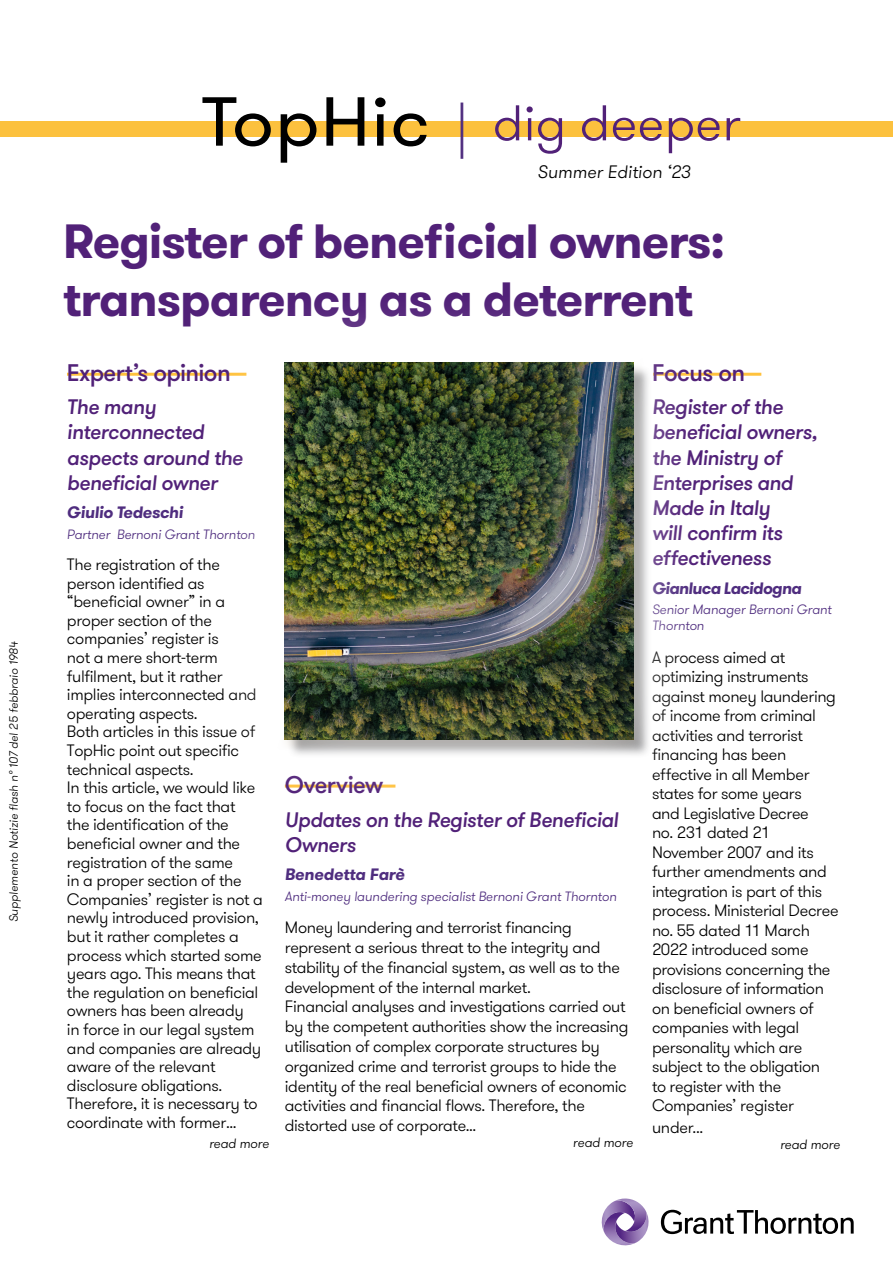
<style>
.page{position:relative;width:893px;height:1263px;background:#fff}
.page>*{position:absolute;margin:0;border:0;box-sizing:border-box;transform-origin:0 0}
.t1{font:300 50.1px "GT Walsheim Pro";letter-spacing:.005em;color:#512178}
.t2{font:700 48px/57.6px "GT Walsheim Pro";letter-spacing:-.02em;color:#512178}
.t3{font:500 24px "GT Walsheim Pro Combined";letter-spacing:-.025em;color:#512178}
.t4{font:italic 21px/25.2px "GT Walsheim Pro C Medium";letter-spacing:-.025em;color:#512178}
.t5{font:italic 18px "GT Walsheim Pro C Light";color:#000}
.t6{font:300 16.5px/18.6px "GT Walsheim Pro";letter-spacing:-.02em;color:#000}
.t7{font:italic 700 16.5px "GT Walsheim Pro";letter-spacing:-.02em;color:#4f2d7f}
.t8{font:italic 700 16.5px "GT Walsheim Pro";letter-spacing:-.04em;color:#4f2d7f}
.t9{font:italic 13.5px/16.2px "GT Walsheim Pro C Light";letter-spacing:-.01em;color:#4f2d7f}
.t10{font:italic 13.5px "GT Walsheim Pro C Light";letter-spacing:-.01em;color:#000}
.t11{font:italic 12px "GT Walsheim Pro C Light";color:#000}
.s1{font-size:54.75px;color:#4f2d7f}
</style>
<div class="page">
<hr style="left:67px;top:373px;width:179px;height:3px;background:#ffc23d">
<hr style="left:653px;top:373px;width:108px;height:3px;background:#ffc23d">
<svg style="left:661px;top:1210px;width:193px;height:24px"></svg>
<svg style="left:601px;top:1198px;width:48px;height:48px"></svg>
<div style="left:0;top:122px;width:893px;height:15px;background:#fcc13e"></div>
<svg style="left:202px;top:97px;width:69px;height:49px"></svg>
<svg style="left:281px;top:113px;width:35px;height:50px"></svg>
<svg style="left:326px;top:97px;width:38px;height:49px"></svg>
<svg style="left:375px;top:97px;width:11px;height:49px"></svg>
<svg style="left:394px;top:113px;width:33px;height:33px"></svg>
<div style="left:214px;top:291px;width:491px;height:520px;background:#fff"></div>
<div style="left:276px;top:356px;width:368px;height:394px;background:#efebe5;opacity:.75"></div>
<img style="left:285px;top:362px;width:348px;height:378px">
<p class="t11" style="left:6px;top:922px;width:283px;rotate:-90deg">Supplemento Notizie flash n° 107 del 25 febbraio 1984</p>
<h1 class="t1" style="left:457px;top:91px;width:285px"><span class="s1">|</span> dig deeper</h1>
<p class="t5" style="left:537px;top:160px;width:155px">Summer Edition ‘23</p>
<h2 class="t2" style="left:63px;top:213px;width:663px">Register of beneficial owners: transparency as a deterrent</h2>
<h3 class="t3" style="left:67px;top:357px;width:165px">Expert’s opinion</h3>
<p class="t4" style="left:67px;top:395px;width:178px">The many interconnected aspects around the beneficial owner</p>
<p class="t7" style="left:67px;top:502px;width:118px">Giulio Tedeschi</p>
<p class="t9" style="left:67px;top:526px;width:190px">Partner Bernoni Grant Thornton</p>
<p class="t6" style="left:67px;top:555px;width:198px">The registration of the person identified as “beneficial owner” in a proper section of the companies’ register is<br>not a mere short-term fulfilment, but it rather implies interconnected and operating aspects.<br>Both articles in this issue of<br>TopHic point out specific technical aspects.<br>In this article, we would like to focus on the fact that<br>the identification of the beneficial owner and the registration of the same<br>in a proper section of the<br>Companies’ register is not a newly introduced provision, but it rather completes a process which started some years ago. This means that the regulation on beneficial owners has been already<br>in force in our legal system and companies are already aware of the relevant disclosure obligations.<br>Therefore, it is necessary to coordinate with former...</p>
<p class="t10" style="left:209px;top:1135px;width:62px">read more</p>
<h3 class="t3" style="left:285px;top:769px;width:100px">Overview</h3>
<p class="t4" style="left:285px;top:807px;width:335px">Updates on the Register of Beneficial<br>Owners</p>
<p class="t7" style="left:285px;top:864px;width:121px">Benedetta Farè</p>
<p class="t9" style="left:285px;top:888px;width:333px">Anti-money laundering specialist Bernoni Grant Thornton</p>
<p class="t6" style="left:285px;top:918px;width:345px;line-height:19.8px">Money laundering and terrorist financing represent a serious threat to the integrity and stability of the financial system, as well as to the development of the internal market.<br>Financial analyses and investigations carried out by the competent authorities show the increasing utilisation of complex corporate structures by organized crime and terrorist groups to hide the identity of the real beneficial owners of economic activities and financial flows. Therefore, the distorted use of corporate...</p>
<p class="t10" style="left:573px;top:1134px;width:62px">read more</p>
<h3 class="t3" style="left:652px;top:357px;width:95px">Focus on</h3>
<p class="t4" style="left:652px;top:395px;width:167px">Register of the beneficial owners, the Ministry of<br>Enterprises and<br>Made in Italy<br>will confirm its effectiveness</p>
<p class="t8" style="left:652px;top:577px;width:151px">Gianluca Lacidogna</p>
<p class="t9" style="left:652px;top:602px;width:181px">Senior Manager Bernoni Grant<br>Thornton</p>
<p class="t6" style="left:652px;top:648px;width:188px;line-height:19.5px">A process aimed at optimizing instruments against money laundering of income from criminal activities and terrorist financing has been effective in all Member states for some years<br>and Legislative Decree<br>no. 231 dated 21<br>November 2007 and its further amendments and integration is part of this process. Ministerial Decree no. 55 dated 11 March<br>2022 introduced some provisions concerning the disclosure of information on beneficial owners of companies with legal personality which are subject to the obligation<br>to register with the<br>Companies’ register</p>
<p class="t6" style="left:652px;top:1118px;width:53px">under...</p>
<p class="t10" style="left:780px;top:1136px;width:62px">read more</p>
</div>
